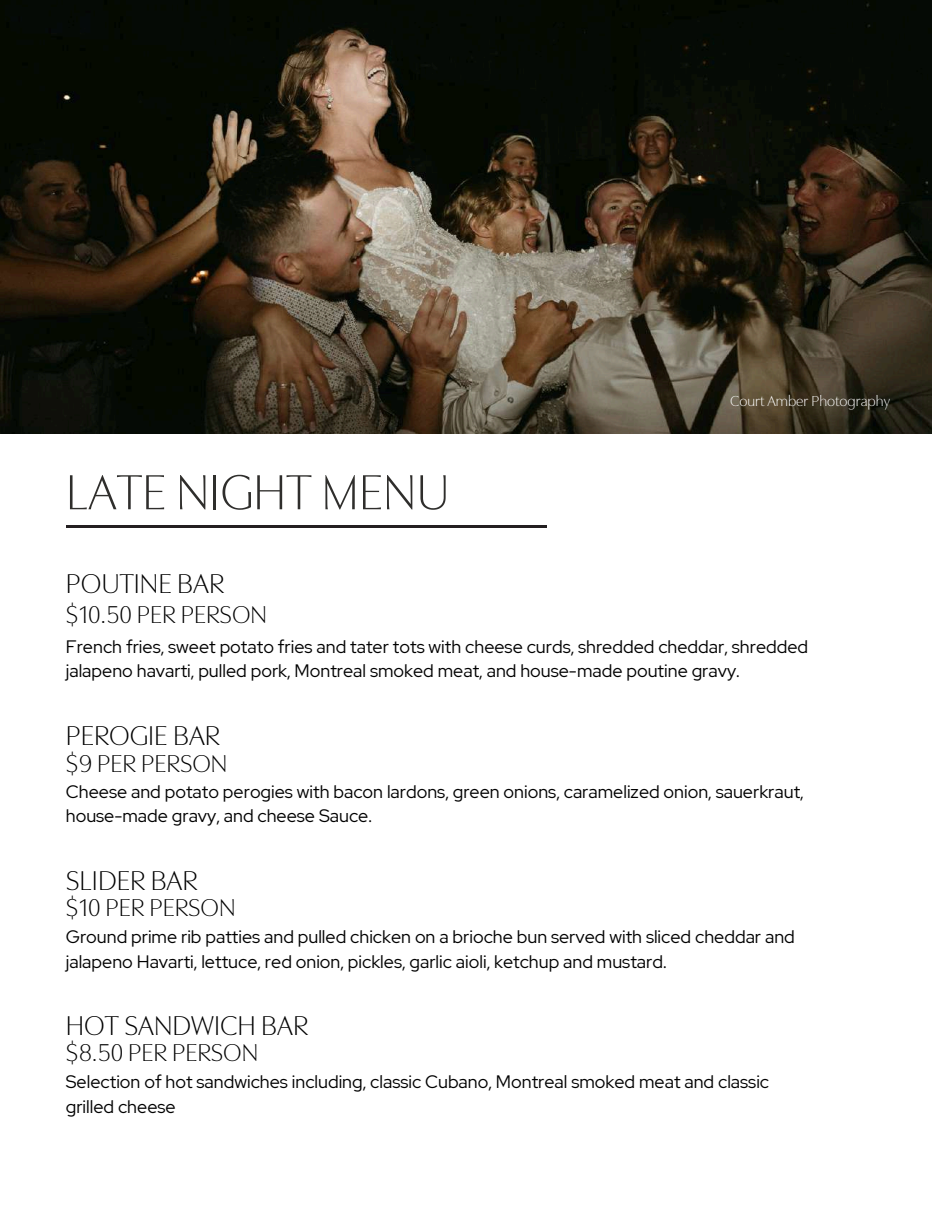
<style>
.page{position:relative;width:932px;height:1215px;background:#fff}
.page>*{position:absolute;margin:0;border:0;box-sizing:border-box;transform-origin:0 0}
.t1{font:300 51.6px "Utile Display";color:#2f2e2c}
.t2{font:300 28.65px "Utile Display";color:#000}
.t3{font:300 25.65px "Utile Display";color:#000}
.t4{font:18px/24.8px "Red Hat Display";color:#000}
.t5{font:300 15.15px "Utile Display";color:#fff}
</style>
<div class="page">
<hr style="left:66px;top:526px;width:480px;height:2px;background:#231f20">
<img style="left:0;top:0;width:932px;height:434px">
<h1 class="t1" style="left:66px;top:463px;width:385px">LATE NIGHT MENU</h1>
<h2 class="t2" style="left:66px;top:568px;width:160px">POUTINE BAR</h2>
<h3 class="t3" style="left:66px;top:600px;width:203px">$10.50 PER PERSON</h3>
<p class="t5" style="left:730px;top:392px;width:161px">Court Amber Photography</p>
<p class="t4" style="left:66px;top:634px;width:743px">French fries, sweet potato fries and tater tots with cheese curds, shredded cheddar, shredded jalapeno havarti, pulled pork, Montreal smoked meat, and house-made poutine gravy.</p>
<h2 class="t2" style="left:66px;top:719px;width:156px">PEROGIE BAR</h2>
<h3 class="t3" style="left:66px;top:749px;width:163px">$9 PER PERSON</h3>
<p class="t4" style="left:66px;top:779px;width:739px">Cheese and potato perogies with bacon lardons, green onions, caramelized onion, sauerkraut, house-made gravy, and cheese Sauce.</p>
<h2 class="t2" style="left:66px;top:864px;width:133px">SLIDER BAR</h2>
<h3 class="t3" style="left:66px;top:893px;width:171px">$10 PER PERSON</h3>
<p class="t4" style="left:66px;top:924px;width:730px">Ground prime rib patties and pulled chicken on a brioche bun served with sliced cheddar and jalapeno Havarti, lettuce, red onion, pickles, garlic aioli, ketchup and mustard.</p>
<h2 class="t2" style="left:66px;top:1009px;width:244px">HOT SANDWICH BAR</h2>
<h3 class="t3" style="left:66px;top:1038px;width:194px">$8.50 PER PERSON</h3>
<p class="t4" style="left:66px;top:1069px;width:704px">Selection of hot sandwiches including, classic Cubano, Montreal smoked meat and classic grilled cheese</p>
</div>
